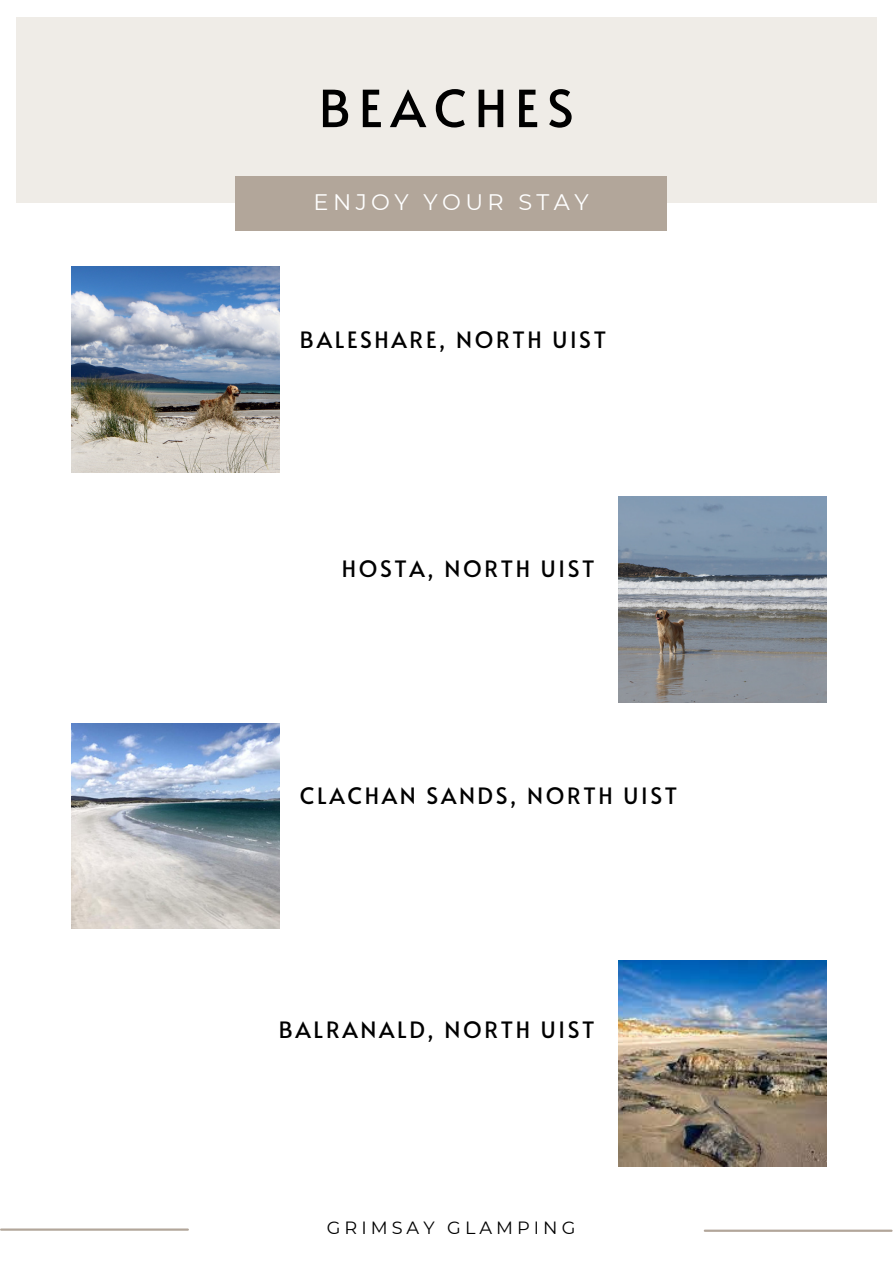
<style>
.page{position:relative;width:893px;height:1264px;background:#fff}
.page>*{position:absolute;margin:0;border:0;box-sizing:border-box;transform-origin:0 0}
.t1{font:51px "Alata";letter-spacing:.155em;color:#000}
.t2{font:22.5px "Alata";letter-spacing:.115em;color:#000}
.t3{font:22.35px "Montserrat";letter-spacing:.195em;color:#fff}
.t4{font:17.7px "Montserrat";letter-spacing:.225em;color:#000}
</style>
<div class="page">
<div style="left:16px;top:18px;width:860px;height:185px;background:#efece7"></div>
<div style="left:235px;top:176px;width:431px;height:55px;background:#b2a69a"></div>
<hr style="left:1px;top:1228px;width:187px;height:2px;background:#b2a69a">
<hr style="left:704px;top:1229px;width:187px;height:2px;background:#b2a69a">
<img style="left:71px;top:267px;width:208px;height:205px">
<img style="left:618px;top:496px;width:208px;height:206px">
<img style="left:71px;top:723px;width:208px;height:205px">
<img style="left:618px;top:960px;width:208px;height:206px">
<p class="t1" style="left:319px;top:71px;width:256px">BEACHES</p>
<p class="t3" style="left:313px;top:188px;width:276px">ENJOY YOUR STAY</p>
<p class="t2" style="left:300px;top:323px;width:307px">BALESHARE, NORTH UIST</p>
<p class="t2" style="left:342px;top:552px;width:254px">HOSTA, NORTH UIST</p>
<p class="t2" style="left:300px;top:779px;width:378px">CLACHAN SANDS, NORTH UIST</p>
<p class="t2" style="left:279px;top:1013px;width:317px">BALRANALD, NORTH UIST</p>
<p class="t4" style="left:327px;top:1217px;width:250px">GRIMSAY GLAMPING</p>
</div>
